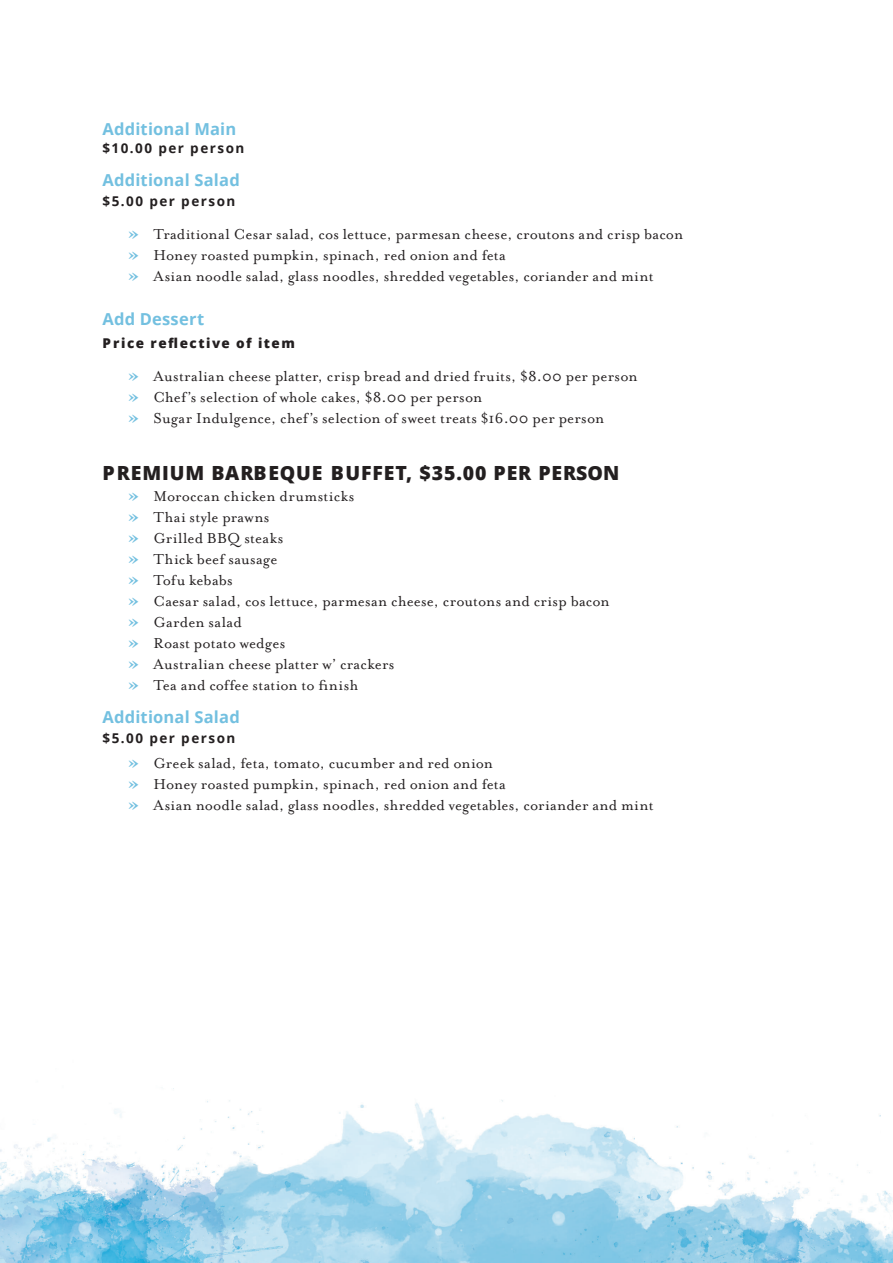
<style>
.page{position:relative;width:893px;height:1263px;background:#fff}
.page>*{position:absolute;margin:0;border:0;box-sizing:border-box;transform-origin:0 0}
.t1{font:800 19.5px "Open Sans";letter-spacing:.045em;color:#231f20}
.t2{font:16.5px/21px "Mrs Eaves Roman";letter-spacing:.015em;color:#231f20}
.t3{font:700 16.5px "Open Sans";letter-spacing:.01em;color:#73c0e0}
.t4{font:700 13.5px "Open Sans";letter-spacing:.115em;color:#231f20}
.t5{font:800 13.5px "Open Sans";letter-spacing:.115em;color:#231f20}
.s1{font-family:"Mrs Eaves";font-weight:700;font-size:21px;color:#73c0e0}
</style>
<div class="page">
<img style="left:0;top:1088px;width:893px;height:175px">
<p class="t3" style="left:103px;top:118px;width:135px">Additional Main</p>
<p class="t4" style="left:103px;top:139px;width:143px">$10.00 per person</p>
<p class="t3" style="left:103px;top:168px;width:139px">Additional Salad</p>
<p class="t4" style="left:103px;top:191px;width:134px">$5.00 per person</p>
<p class="t2" style="left:128px;top:224px;width:557px"><span class="s1">»</span> Traditional Cesar salad, cos lettuce, parmesan cheese, croutons and crisp bacon <span class="s1">»</span> Honey roasted pumpkin, spinach, red onion and feta<br><span class="s1">»</span> Asian noodle salad, glass noodles, shredded vegetables, coriander and mint</p>
<p class="t3" style="left:103px;top:308px;width:103px">Add Dessert</p>
<p class="t5" style="left:103px;top:332px;width:194px">Price reflective of item</p>
<p class="t2" style="left:128px;top:366px;width:511px"><span class="s1">»</span> Australian cheese platter, crisp bread and dried fruits, $8.00 per person <span class="s1">»</span> Chef’s selection of whole cakes, $8.00 per person<br><span class="s1">»</span> Sugar Indulgence, chef’s selection of sweet treats $16.00 per person</p>
<p class="t1" style="left:103px;top:458px;width:518px">PREMIUM BARBEQUE BUFFET, $35.00 PER PERSON</p>
<p class="t2" style="left:128px;top:486px;width:483px"><span class="s1">»</span> Moroccan chicken drumsticks<br><span class="s1">»</span> Thai style prawns<br><span class="s1">»</span> Grilled BBQ steaks<br><span class="s1">»</span> Thick beef sausage<br><span class="s1">»</span> Tofu kebabs<br><span class="s1">»</span> Caesar salad, cos lettuce, parmesan cheese, croutons and crisp bacon <span class="s1">»</span> Garden salad<br><span class="s1">»</span> Roast potato wedges<br><span class="s1">»</span> Australian cheese platter w’ crackers<br><span class="s1">»</span> Tea and coffee station to finish</p>
<p class="t3" style="left:103px;top:705px;width:139px">Additional Salad</p>
<p class="t4" style="left:103px;top:728px;width:134px">$5.00 per person</p>
<p class="t2" style="left:128px;top:753px;width:527px"><span class="s1">»</span> Greek salad, feta, tomato, cucumber and red onion<br><span class="s1">»</span> Honey roasted pumpkin, spinach, red onion and feta<br><span class="s1">»</span> Asian noodle salad, glass noodles, shredded vegetables, coriander and mint</p>
</div>
